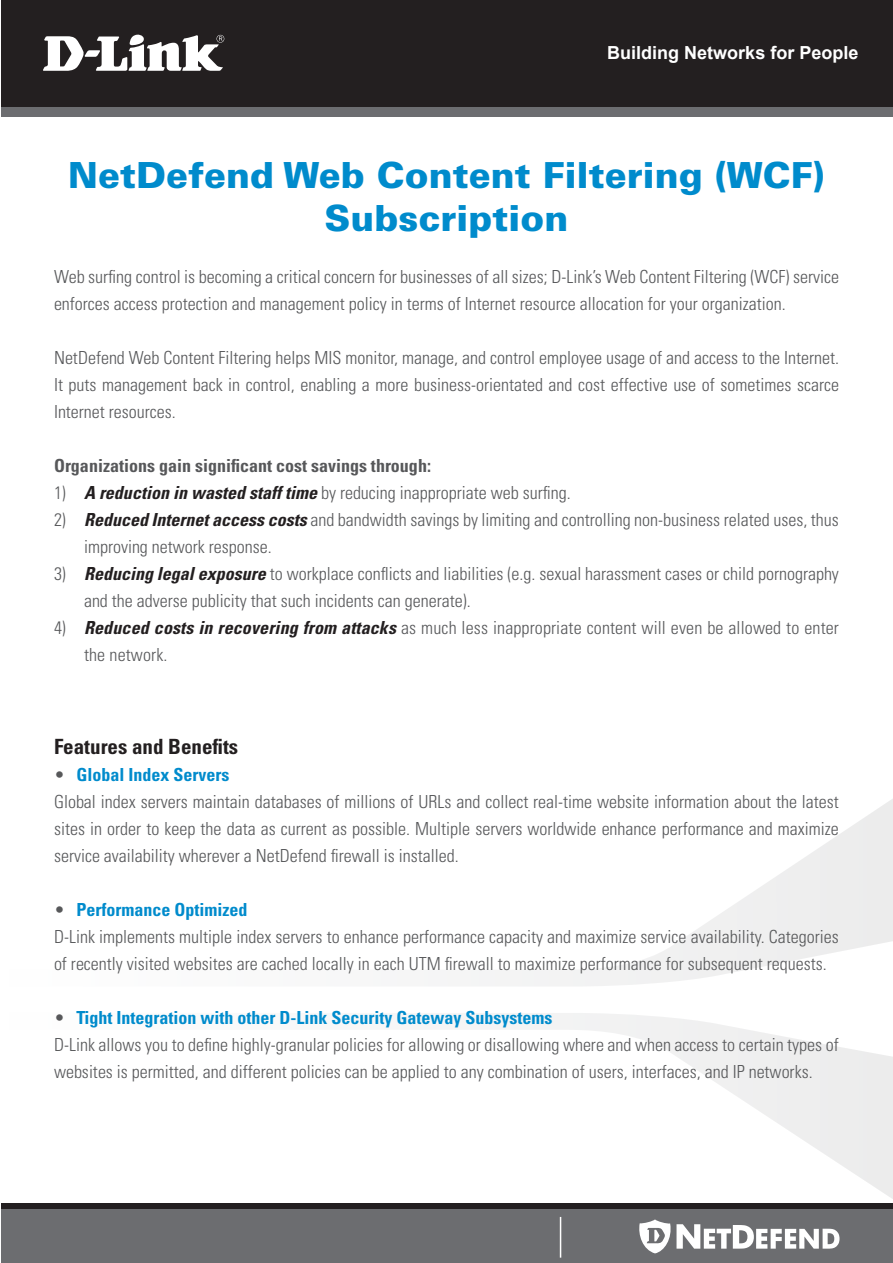
<style>
.page{position:relative;width:893px;height:1263px;background:#fff}
.page>*{position:absolute;margin:0;border:0;box-sizing:border-box;transform-origin:0 0}
.t1{font:900 36px/43.2px "Univers";color:#008bcc;text-align:center}
.t2{font:700 condensed 21px "Univers";color:#231f20}
.t3{font:300 condensed 18px/27px "Univers";color:#57585a}
.t4{font:700 condensed 18px "Univers";color:#008bcc}
.t5{font:700 condensed 18px "Univers";color:#57585a}
.t6{font:700 18px "Arial";color:#fff}
.s1{font-weight:700;font-style:italic;color:#231f20}
.s2{font-weight:300;color:#57585a}
</style>
<div class="page">
<svg style="left:1px;top:1203px;width:892px;height:7px;background:#2d2a2b"></svg>
<div style="left:1px;top:87px;width:892px;height:29px;background:#6c6d70"></div>
<div style="left:1px;top:1210px;width:892px;height:53px;background:#6c6d70"></div>
<div style="left:1px;top:0;width:892px;height:106px;background:#231f20"></div>
<svg style="left:43px;top:34px;width:181px;height:37px"></svg>
<hr style="left:560px;top:1217px;width:1px;height:40px;background:#fff">
<svg style="left:567px;top:799px;width:326px;height:187px"></svg>
<svg style="left:567px;top:1013px;width:326px;height:186px"></svg>
<svg style="left:639px;top:1219px;width:200px;height:34px"></svg>
<p class="t6" style="left:607px;top:41px;width:253px">Building Networks for People</p>
<p class="t1" style="left:68px;top:153px;width:758px">NetDefend Web Content Filtering (WCF)<br>Subscription</p>
<p class="t3" style="left:54px;top:263px;width:786px">Web surfing control is becoming a critical concern for businesses of all sizes; D-Link’s Web Content Filtering (WCF) service enforces access protection and management policy in terms of Internet resource allocation for your organization.</p>
<p class="t3" style="left:54px;top:344px;width:786px;text-align:justify">NetDefend Web Content Filtering helps MIS monitor, manage, and control employee usage of and access to the Internet.<br>It puts management back in control, enabling a more business-orientated and cost effective use of sometimes scarce Internet resources.</p>
<p class="t5" style="left:54px;top:454px;width:378px">Organizations gain significant cost savings through:</p>
<p class="t3" style="left:54px;top:479px;width:518px">1) <span class="s1">A reduction in wasted staff time</span> by reducing inappropriate web surfing.</p>
<p class="t3" style="left:84px;top:506px;width:756px;text-indent:-30px">2) <span class="s1">Reduced Internet access costs</span> and bandwidth savings by limiting and controlling non-business related uses, thus improving network response.</p>
<p class="t3" style="left:84px;top:560px;width:756px;text-indent:-30px">3) <span class="s1">Reducing legal exposure</span> to workplace conflicts and liabilities (e.g. sexual harassment cases or child pornography and the adverse publicity that such incidents can generate).</p>
<p class="t3" style="left:84px;top:614px;width:756px;text-indent:-30px">4) <span class="s1">Reduced costs in recovering from attacks</span> as much less inappropriate content will even be allowed to enter the network.</p>
<p class="t2" style="left:54px;top:733px;width:186px">Features and Benefits</p>
<p class="t4" style="left:54px;top:763px;width:177px"><span class="s2">•</span> Global Index Servers</p>
<p class="t3" style="left:54px;top:788px;width:786px;text-align:justify">Global index servers maintain databases of millions of URLs and collect real-time website information about the latest sites in order to keep the data as current as possible. Multiple servers worldwide enhance performance and maximize service availability wherever a NetDefend firewall is installed.</p>
<p class="t4" style="left:54px;top:898px;width:195px"><span class="s2">•</span> Performance Optimized</p>
<p class="t3" style="left:54px;top:923px;width:786px">D-Link implements multiple index servers to enhance performance capacity and maximize service availability. Categories of recently visited websites are cached locally in each UTM firewall to maximize performance for subsequent requests.</p>
<p class="t4" style="left:54px;top:1006px;width:500px"><span class="s2">•</span> Tight Integration with other D-Link Security Gateway Subsystems</p>
<p class="t3" style="left:54px;top:1031px;width:786px">D-Link allows you to define highly-granular policies for allowing or disallowing where and when access to certain types of websites is permitted, and different policies can be applied to any combination of users, interfaces, and IP networks.</p>
</div>
